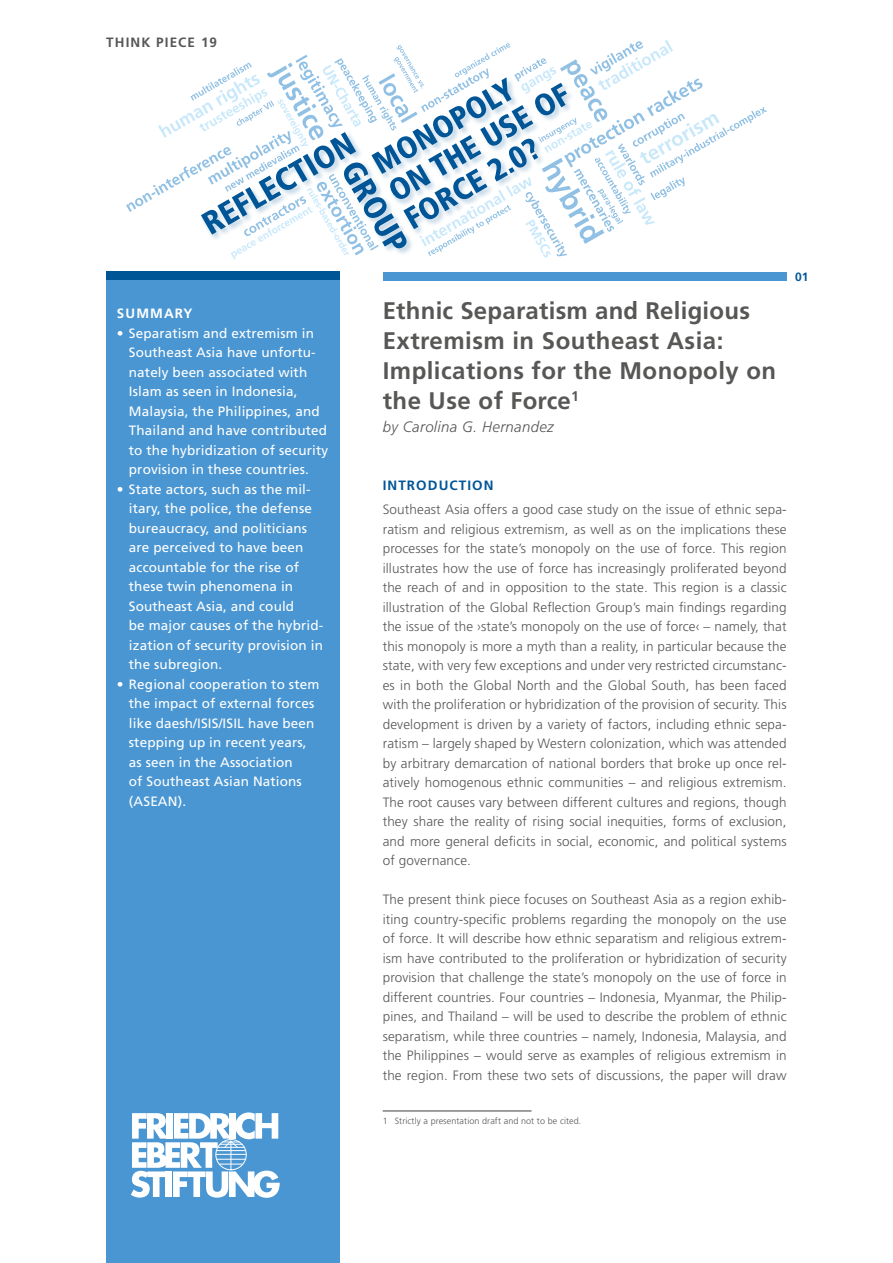
<style>
.page{position:relative;width:893px;height:1263px;background:#fff}
.page>*{position:absolute;margin:0;border:0;box-sizing:border-box;transform-origin:0 0}
.t1{font:700 24px/30px "Frutiger LT Std";letter-spacing:.02em;color:#575756}
.t2{font:italic 300 15px "Frutiger LT Std";letter-spacing:.02em;color:#575756}
.t3{font:300 13.5px/19.5px "Frutiger LT Std";letter-spacing:.01em;color:#575756;text-align:justify}
.t4{font:13.5px/19.5px "Frutiger LT Std";letter-spacing:.01em;color:#fff}
.t5{font:700 13.5px "Frutiger LT Std";letter-spacing:.08em;color:#575756}
.t6{font:700 13.5px "Frutiger LT Std";letter-spacing:.08em;color:#005597}
.t7{font:700 13.5px "Frutiger LT Std";letter-spacing:.08em;color:#fff}
.t8{font:700 12px "Frutiger LT Std";color:#005597}
.t9{font:300 9px "Frutiger LT Std";letter-spacing:.01em;color:#575756}
</style>
<div class="page">
<div style="left:383px;top:272px;width:404px;height:9px;background:#4a96d2"></div>
<div style="left:106px;top:274px;width:234px;height:989px;background:#4a96d2"></div>
<svg style="left:131px;top:1112px;width:149px;height:86px"></svg>
<div style="left:106px;top:271px;width:234px;height:9px;background:#005597"></div>
<svg style="left:126px;top:40px;width:641px;height:220px"></svg>
<hr style="left:383px;top:1110px;width:148px;height:1px;background:#3c3c3b">
<p class="t5" style="left:106px;top:35px;width:112px">THINK PIECE 19</p>
<p class="t7" style="left:117px;top:306px;width:77px">SUMMARY</p>
<p class="t4" style="left:129px;top:324px;width:201px;text-indent:-12px">• Separatism and extremism in<br>Southeast Asia have unfortu&shy;nately been associated with<br>Islam as seen in Indonesia,<br>Malaysia, the Philippines, and<br>Thailand and have contributed to the hybridization of security provision in these countries.</p>
<p class="t4" style="left:129px;top:479px;width:196px;text-indent:-12px">• State actors, such as the mil&shy;itary, the police, the defense bureaucracy, and politicians are perceived to have been accountable for the rise of these twin phenomena in<br>Southeast Asia, and could<br>be major causes of the hybrid&shy;ization of security provision in the subregion.</p>
<p class="t4" style="left:129px;top:674px;width:192px;text-indent:-12px">• Regional cooperation to stem the impact of external forces like daesh/ISIS/ISIL have been stepping up in recent years, as seen in the Association<br>of Southeast Asian Nations (ASEAN).</p>
<h1 class="t1" style="left:383px;top:296px;width:395px">Ethnic Separatism and Religious<br>Extremism in Southeast Asia:<br>Implications for the Monopoly on the Use of Force<sup>1</sup></h1>
<p class="t2" style="left:383px;top:418px;width:173px">by Carolina G. Hernandez</p>
<p class="t8" style="left:795px;top:270px;width:15px">01</p>
<p class="t6" style="left:383px;top:477px;width:112px">INTRODUCTION</p>
<p class="t3" style="left:383px;top:500px;width:406px">Southeast Asia offers a good case study on the issue of ethnic sepa&shy;ratism and religious extremism, as well as on the implications these processes for the state’s monopoly on the use of force. This region illustrates how the use of force has increasingly proliferated beyond the reach of and in opposition to the state. This region is a classic illustration of the Global Reflection Group’s main findings regarding the issue of the ›state’s monopoly on the use of force‹ – namely, that this monopoly is more a myth than a reality, in particular because the state, with very few exceptions and under very restricted circumstanc&shy;es in both the Global North and the Global South, has been faced with the proliferation or hybridization of the provision of security. This development is driven by a variety of factors, including ethnic sepa&shy;ratism – largely shaped by Western colonization, which was attended by arbitrary demarcation of national borders that broke up once rel&shy;atively homogenous ethnic communities – and religious extremism.<br>The root causes vary between different cultures and regions, though they share the reality of rising social inequities, forms of exclusion, and more general deficits in social, economic, and political systems of governance.</p>
<p class="t3" style="left:383px;top:890px;width:405px">The present think piece focuses on Southeast Asia as a region exhib&shy;iting country-specific problems regarding the monopoly on the use of force. It will describe how ethnic separatism and religious extrem&shy;ism have contributed to the proliferation or hybridization of security provision that challenge the state’s monopoly on the use of force in different countries. Four countries – Indonesia, Myanmar, the Philip&shy;pines, and Thailand – will be used to describe the problem of ethnic separatism, while three countries – namely, Indonesia, Malaysia, and the Philippines – would serve as examples of religious extremism in the region. From these two sets of discussions, the paper will draw</p>
<p class="t9" style="left:383px;top:1115px;width:200px">1 Strictly a presentation draft and not to be cited.</p>
</div>
